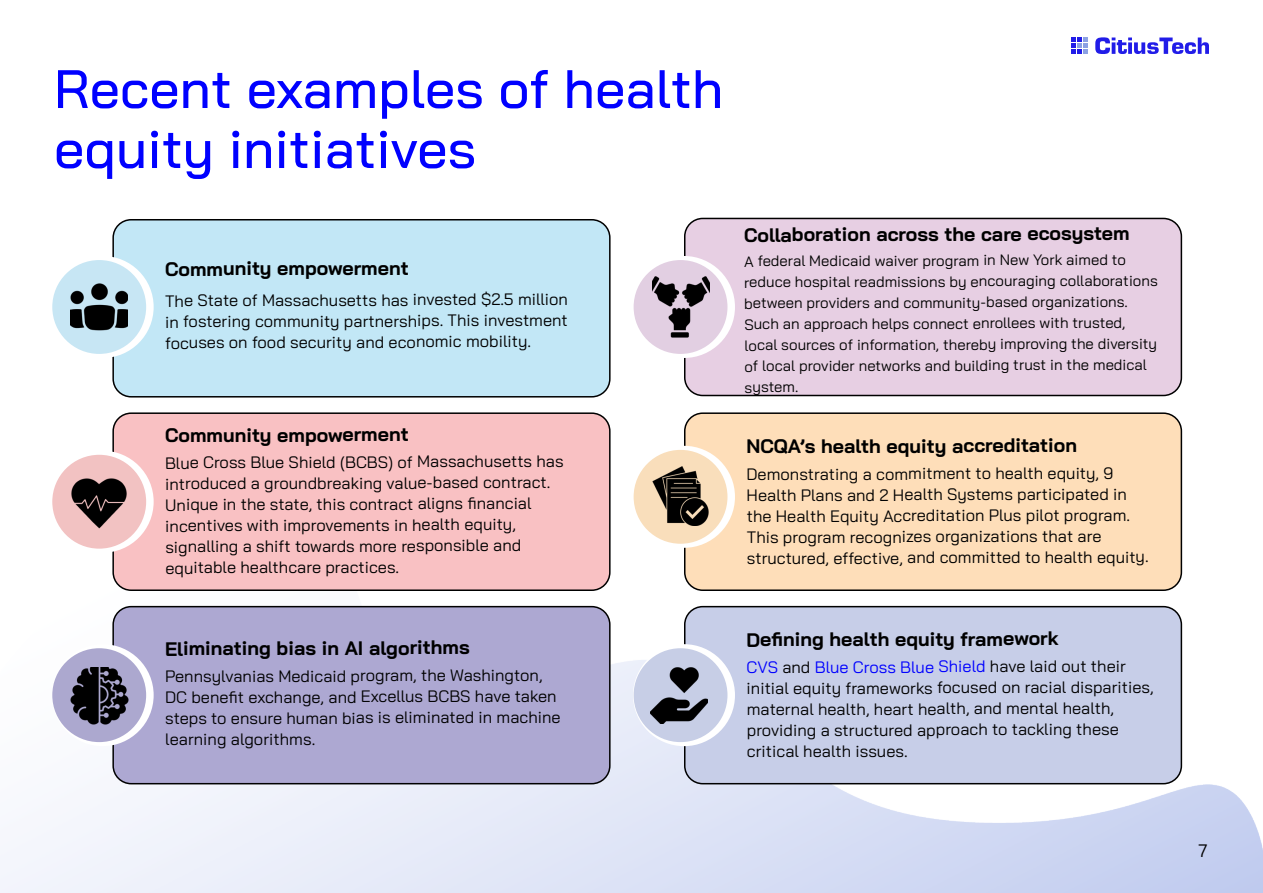
<style>
.page{position:relative;width:1263px;height:893px;background:#fff}
.page>*{position:absolute;margin:0;border:0;box-sizing:border-box;transform-origin:0 0}
.Section_Heading{font:500 54px/60px "Bai Jamjuree";color:#00f}
.Body_Text{font:700 19.5px "Bai Jamjuree";letter-spacing:-.01em;color:#000}
.t1{font:18px "Bai Jamjuree";color:#000}
.Body_Text-2{font:16.5px/21px "Bai Jamjuree";letter-spacing:-.005em;color:#000}
.Body_Text-3{font:15px/21.1px "Bai Jamjuree";letter-spacing:-.005em;color:#000}
.s1{color:#00f}
</style>
<div class="page">
<img style="left:0;top:335px;width:1263px;height:558px">
<svg style="left:1095px;top:37px;width:114px;height:17px"></svg>
<svg style="left:1071px;top:37px;width:17px;height:17px"></svg>
<div style="left:113px;top:220px;width:497px;height:177px;background:#c2e7f6;border-radius:18px"></div>
<div style="left:112px;top:219px;width:498px;height:179px;border:2px solid #000;border-radius:18px"></div>
<div style="left:685px;top:413px;width:496px;height:177px;background:#fedeb9;border-radius:18px"></div>
<div style="left:684px;top:412px;width:498px;height:179px;border:2px solid #000;border-radius:18px"></div>
<div style="left:113px;top:413px;width:497px;height:177px;background:#f9c1c3;border-radius:18px"></div>
<div style="left:112px;top:412px;width:498px;height:179px;border:2px solid #000;border-radius:18px"></div>
<div style="left:685px;top:218px;width:496px;height:177px;background:#e7cfe3;border-radius:18px"></div>
<div style="left:684px;top:218px;width:498px;height:178px;border:2px solid #000;border-radius:18px"></div>
<div style="left:113px;top:607px;width:497px;height:177px;background:#ada8d2;border-radius:18px"></div>
<div style="left:112px;top:606px;width:498px;height:178px;border:2px solid #000;border-radius:18px"></div>
<div style="left:685px;top:607px;width:496px;height:177px;background:#c7cee8;border-radius:18px"></div>
<div style="left:684px;top:606px;width:498px;height:178px;border:2px solid #000;border-radius:18px"></div>
<div style="left:52px;top:256px;width:102px;height:102px;background:#fff;border-radius:50%"></div>
<div style="left:52px;top:451px;width:102px;height:102px;background:#fff;border-radius:50%"></div>
<div style="left:52px;top:644px;width:102px;height:102px;background:#fff;border-radius:50%"></div>
<div style="left:633px;top:644px;width:102px;height:102px;background:#fff;border-radius:50%"></div>
<div style="left:633px;top:446px;width:102px;height:102px;background:#fff;border-radius:50%"></div>
<div style="left:633px;top:256px;width:102px;height:102px;background:#fff;border-radius:50%"></div>
<div style="left:52px;top:260px;width:94px;height:94px;background:#c7e6f4;border-radius:50%"></div>
<div style="left:52px;top:455px;width:94px;height:94px;background:#f2c2c2;border-radius:50%"></div>
<div style="left:52px;top:648px;width:94px;height:94px;background:#aca8cf;border-radius:50%"></div>
<div style="left:634px;top:648px;width:93px;height:94px;background:#c7cee6;border-radius:50%"></div>
<div style="left:634px;top:450px;width:93px;height:94px;background:#f9debb;border-radius:50%"></div>
<div style="left:634px;top:260px;width:93px;height:94px;background:#e2cfe2;border-radius:50%"></div>
<img style="left:71px;top:283px;width:57px;height:48px">
<img style="left:71px;top:478px;width:64px;height:55px">
<img style="left:70px;top:667px;width:59px;height:57px">
<img style="left:652px;top:276px;width:57px;height:62px">
<img style="left:650px;top:667px;width:58px;height:56px">
<img style="left:652px;top:466px;width:57px;height:59px">
<p class="Section_Heading" style="left:54px;top:59px;width:671px">Recent examples of health equity initiatives</p>
<p class="Body_Text" style="left:165px;top:257px;width:245px">Community empowerment</p>
<p class="Body_Text-2" style="left:165px;top:289px;width:405px;text-align:justify">The State of Massachusetts has invested $2.5 million in fostering community partnerships. This investment focuses on food security and economic mobility.</p>
<p class="Body_Text" style="left:165px;top:424px;width:245px">Community empowerment</p>
<p class="Body_Text-2" style="left:165px;top:451px;width:400px">Blue Cross Blue Shield (BCBS) of Massachusetts has introduced a groundbreaking value-based contract.<br>Unique in the state, this contract aligns financial incentives with improvements in health equity, signalling a shift towards more responsible and equitable healthcare practices.</p>
<p class="Body_Text" style="left:744px;top:223px;width:387px">Collaboration across the care ecosystem</p>
<p class="Body_Text-3" style="left:744px;top:250px;width:415px">A federal Medicaid waiver program in New York aimed to reduce hospital readmissions by encouraging collaborations between providers and community-based organizations.<br>Such an approach helps connect enrollees with trusted, local sources of information, thereby improving the diversity of local provider networks and building trust in the medical system.</p>
<p class="Body_Text" style="left:746px;top:434px;width:332px">NCQA’s health equity accreditation</p>
<p class="Body_Text-2" style="left:746px;top:463px;width:404px">Demonstrating a commitment to health equity, 9<br>Health Plans and 2 Health Systems participated in the Health Equity Accreditation Plus pilot program.<br>This program recognizes organizations that are structured, effective, and committed to health equity.</p>
<p class="Body_Text" style="left:165px;top:637px;width:306px">Eliminating bias in AI algorithms</p>
<p class="Body_Text" style="left:746px;top:628px;width:313px">Defining health equity framework</p>
<p class="Body_Text-2" style="left:165px;top:665px;width:397px">Pennsylvanias Medicaid program, the Washington, DC benefit exchange, and Excellus BCBS have taken steps to ensure human bias is eliminated in machine learning algorithms.</p>
<p class="Body_Text-2" style="left:746px;top:656px;width:409px"><span class="s1">CVS</span> and <span class="s1">Blue Cross Blue Shield</span> have laid out their initial equity frameworks focused on racial disparities, maternal health, heart health, and mental health, providing a structured approach to tackling these critical health issues.</p>
<p class="t1" style="left:1198px;top:835px;width:10px">7</p>
</div>
